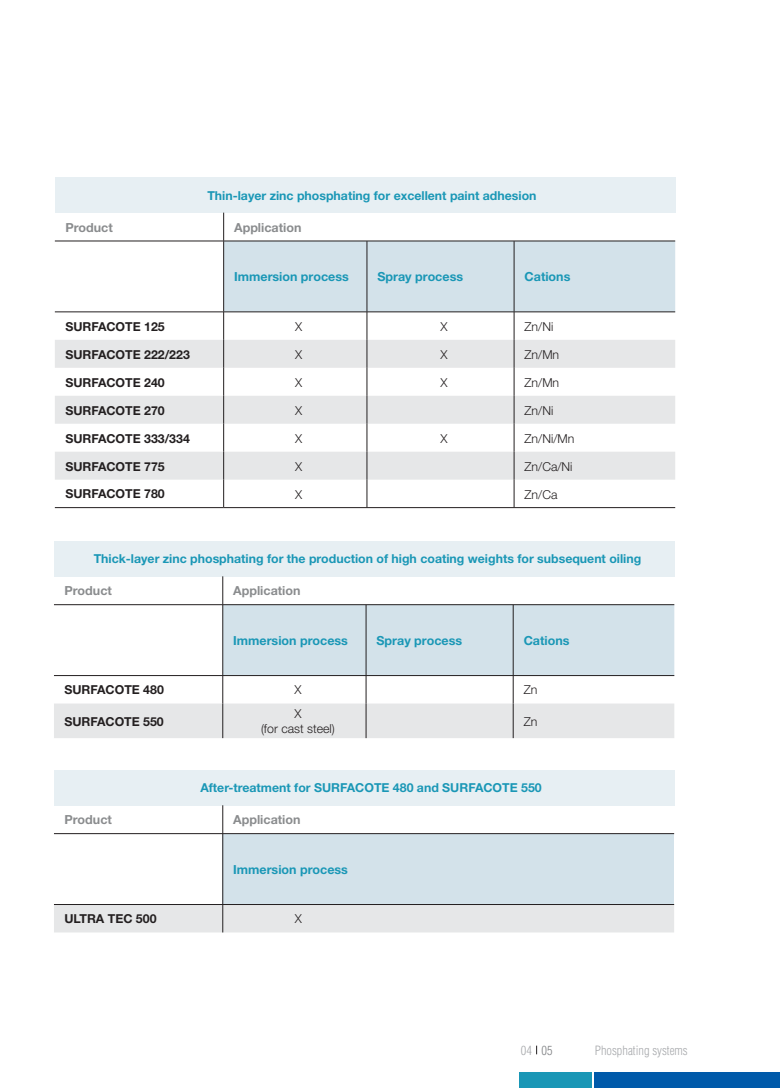
<style>
.page{position:relative;width:780px;height:1088px;background:#fff}
.page>*{position:absolute;margin:0;border:0;box-sizing:border-box;transform-origin:0 0}
.t1{font:700 12.5px "Helvetica Neue";color:#1a97b6}
.t2{font:700 12.5px "Helvetica Neue";color:#8a8c8e}
.t3{font:300 condensed 12.5px "Helvetica";color:#a7a9ac}
.t4{font:700 12.38px "Helvetica Neue";color:#1a97b6}
.t5{font:700 12.38px "Helvetica Neue";color:#231f20}
.t6{font:300 12.38px/15px "Helvetica Neue";color:#231f20;text-align:center}
.s1{color:#808285}
</style>
<div class="page">
<div style="left:519px;top:1072px;width:72px;height:15px;background:#1a97b6"></div>
<div style="left:594px;top:1072px;width:186px;height:15px;background:#005aaa"></div>
<div style="left:54px;top:541px;width:620px;height:35px;background:#e7eff3"></div>
<svg style="left:54px;top:576px;width:620px;height:162px"></svg>
<hr style="left:222px;top:703px;width:1px;height:35px;background:#231f20">
<hr style="left:366px;top:703px;width:1px;height:35px;background:#231f20">
<hr style="left:513px;top:703px;width:1px;height:35px;background:#231f20">
<div style="left:54px;top:770px;width:620px;height:35px;background:#e7eff3"></div>
<div style="left:223px;top:833px;width:451px;height:71px;background:#d3e2ea"></div>
<hr style="left:222px;top:834px;width:1px;height:70px;background:#231f20">
<svg style="left:222px;top:805px;width:1px;height:28px"></svg>
<hr style="left:54px;top:833px;width:620px;height:1px;background:#231f20">
<div style="left:54px;top:905px;width:620px;height:27px;background:#e6e7e8"></div>
<hr style="left:54px;top:904px;width:620px;height:1px;background:#231f20">
<div style="left:55px;top:177px;width:620px;height:36px;background:#e7eff3"></div>
<svg style="left:55px;top:340px;width:168px;height:140px;fill:#e6e7e8"></svg>
<hr style="left:55px;top:241px;width:169px;height:1px;background:#231f20">
<hr style="left:55px;top:312px;width:169px;height:1px;background:#231f20">
<svg style="left:223px;top:213px;width:452px;height:294px"></svg>
<hr style="left:55px;top:507px;width:169px;height:1px;background:#231f20">
<hr style="left:224px;top:507px;width:451px;height:1px;background:#231f20">
<p class="t4" style="left:207px;top:191px;width:330px">Thin-layer zinc phosphating for excellent paint adhesion</p>
<p class="t2" style="left:65px;top:223px;width:49px">Product</p>
<p class="t2" style="left:234px;top:223px;width:69px">Application</p>
<p class="t1" style="left:234px;top:272px;width:116px">Immersion process</p>
<p class="t1" style="left:377px;top:272px;width:87px">Spray process</p>
<p class="t1" style="left:524px;top:272px;width:47px">Cations</p>
<p class="t5" style="left:65px;top:322px;width:101px">SURFACOTE 125</p>
<p class="t6" style="left:295px;top:320px;width:9px">X</p>
<p class="t6" style="left:440px;top:320px;width:9px">X</p>
<p class="t6" style="left:524px;top:320px;width:30px">Zn/Ni</p>
<p class="t5" style="left:65px;top:350px;width:126px">SURFACOTE 222/223</p>
<p class="t6" style="left:295px;top:348px;width:9px">X</p>
<p class="t6" style="left:440px;top:348px;width:9px">X</p>
<p class="t6" style="left:524px;top:348px;width:36px">Zn/Mn</p>
<p class="t5" style="left:65px;top:378px;width:101px">SURFACOTE 240</p>
<p class="t6" style="left:295px;top:376px;width:9px">X</p>
<p class="t6" style="left:440px;top:376px;width:9px">X</p>
<p class="t6" style="left:524px;top:376px;width:36px">Zn/Mn</p>
<p class="t5" style="left:65px;top:406px;width:101px">SURFACOTE 270</p>
<p class="t6" style="left:295px;top:404px;width:9px">X</p>
<p class="t6" style="left:524px;top:404px;width:30px">Zn/Ni</p>
<p class="t5" style="left:65px;top:434px;width:126px">SURFACOTE 333/334</p>
<p class="t6" style="left:295px;top:432px;width:9px">X</p>
<p class="t6" style="left:440px;top:432px;width:9px">X</p>
<p class="t6" style="left:524px;top:432px;width:51px">Zn/Ni/Mn</p>
<p class="t5" style="left:65px;top:462px;width:101px">SURFACOTE 775</p>
<p class="t6" style="left:295px;top:460px;width:9px">X</p>
<p class="t6" style="left:524px;top:460px;width:49px">Zn/Ca/Ni</p>
<p class="t5" style="left:65px;top:490px;width:101px">SURFACOTE 780</p>
<p class="t6" style="left:295px;top:488px;width:9px">X</p>
<p class="t6" style="left:524px;top:488px;width:34px">Zn/Ca</p>
<p class="t4" style="left:94px;top:555px;width:549px">Thick-layer zinc phosphating for the production of high coating weights for subsequent oiling</p>
<p class="t2" style="left:64px;top:586px;width:49px">Product</p>
<p class="t2" style="left:233px;top:586px;width:69px">Application</p>
<p class="t1" style="left:233px;top:636px;width:116px">Immersion process</p>
<p class="t1" style="left:376px;top:636px;width:87px">Spray process</p>
<p class="t1" style="left:523px;top:636px;width:47px">Cations</p>
<p class="t5" style="left:64px;top:685px;width:101px">SURFACOTE 480</p>
<p class="t6" style="left:294px;top:684px;width:9px">X</p>
<p class="t6" style="left:523px;top:684px;width:15px">Zn</p>
<p class="t5" style="left:64px;top:717px;width:101px">SURFACOTE 550</p>
<p class="t6" style="left:261px;top:707px;width:75px">X<br>(for cast steel)</p>
<p class="t6" style="left:523px;top:715px;width:15px">Zn</p>
<p class="t4" style="left:200px;top:783px;width:343px">After-treatment for SURFACOTE 480 and SURFACOTE 550</p>
<p class="t2" style="left:64px;top:815px;width:49px">Product</p>
<p class="t2" style="left:233px;top:815px;width:69px">Application</p>
<p class="t1" style="left:233px;top:865px;width:116px">Immersion process</p>
<p class="t5" style="left:64px;top:914px;width:94px">ULTRA TEC 500</p>
<p class="t6" style="left:295px;top:912px;width:9px">X</p>
<p class="t3" style="left:520px;top:1045px;width:33px">04 <span class="s1">05</span></p>
<p class="t3" style="left:594px;top:1045px;width:95px">Phosphating systems</p>
</div>
